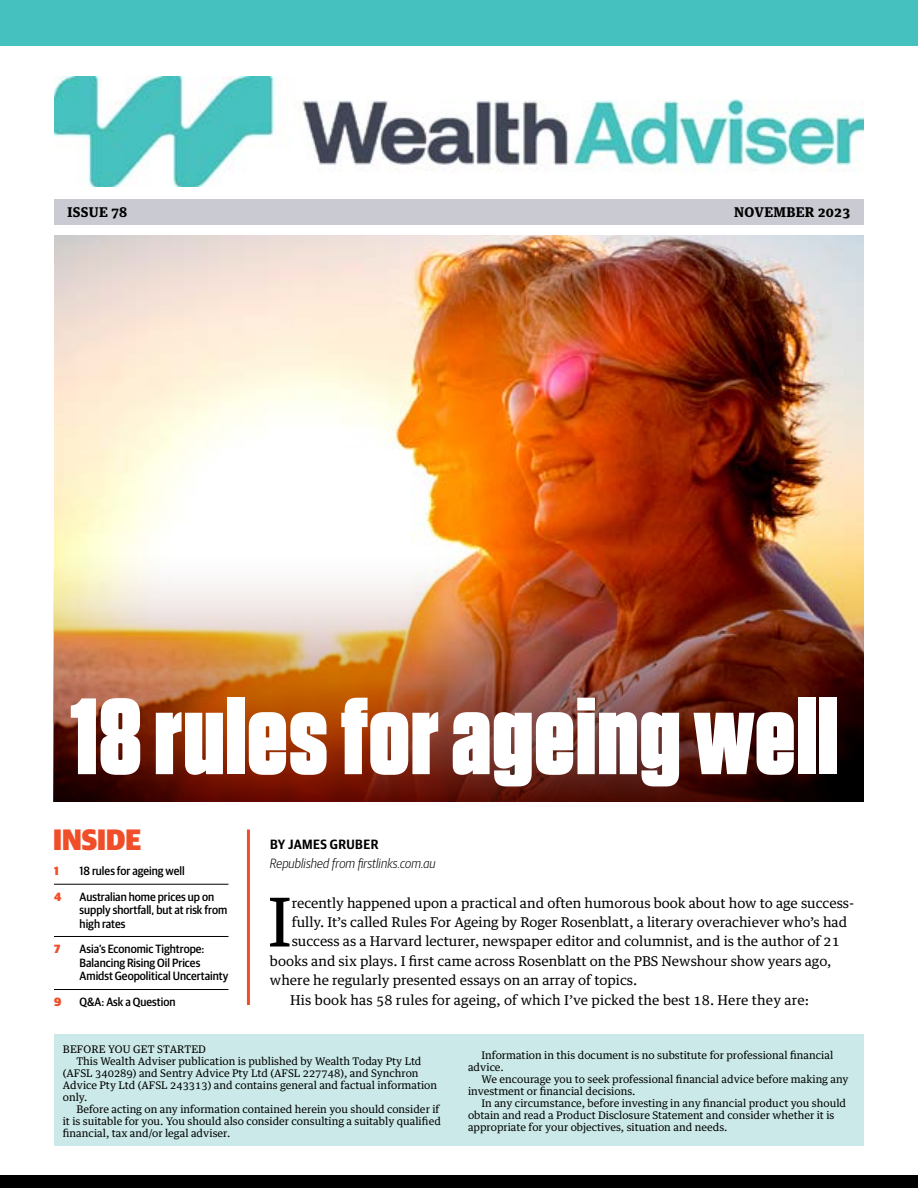
<style>
.page{position:relative;width:918px;height:1188px;background:#fff}
.page>*{position:absolute;margin:0;border:0;box-sizing:border-box;transform-origin:0 0}
.t1{font:900 107.7px "Tungsten";letter-spacing:.015em;color:#fff}
.t2{font:67.65px "Guardian Egyptian Text";color:#000}
.t3{font:900 29.55px "Guardian Sans Narrow";color:#f04e29}
.t4{font:13.5px "Guardian Egyptian Text";color:#000}
.t5{font:italic 300 13.5px "Guardian Sans Narrow";letter-spacing:.01em;color:#000}
.t6{font:700 13.5px "Guardian Egyptian Text";letter-spacing:.025em;color:#000}
.t7{font:600 13.5px "Guardian Sans Narrow";letter-spacing:.035em;color:#000}
.t8{font:500 12px/13.5px "Guardian Sans Narrow";color:#000}
.t9{font:900 12px/25.3px "Guardian Sans Narrow";color:#f04e29}
.t10{font:10.5px/12px "Guardian Egyptian Text";color:#000}
</style>
<div class="page">
<div style="left:54px;top:1035px;width:810px;height:111px;background:#cae9e8"></div>
<img style="left:54px;top:76px;width:810px;height:110px">
<div style="left:54px;top:199px;width:810px;height:26px;background:#cacbd2"></div>
<img style="left:54px;top:236px;width:810px;height:316px">
<img style="left:53px;top:552px;width:811px;height:249px">
<hr style="left:247px;top:830px;width:3px;height:175px;background:#f04e29">
<hr style="left:54px;top:884px;width:174px;height:1px;background:#000">
<hr style="left:54px;top:936px;width:174px;height:1px;background:#000">
<hr style="left:54px;top:989px;width:174px;height:1px;background:#000">
<div style="left:0;top:0;width:918px;height:46px;background:#45c1bf"></div>
<div style="left:0;top:1175px;width:918px;height:13px;background:#000"></div>
<p class="t6" style="left:68px;top:201px;width:61px">ISSUE 78</p>
<p class="t6" style="left:734px;top:201px;width:118px">NOVEMBER 2023</p>
<h1 class="t1" style="left:71px;top:675px;width:769px">18 rules for ageing well</h1>
<h3 class="t3" style="left:53px;top:818px;width:90px">INSIDE</h3>
<p class="t8" style="left:80px;top:858px;width:136px;line-height:25.3px">18 rules for ageing well<br>Australian home prices up on</p>
<p class="t8" style="left:80px;top:903px;width:149px">supply shortfall, but at risk from high rates</p>
<p class="t8" style="left:80px;top:941px;width:150px">Asia’s Economic Tightrope:<br>Balancing Rising Oil Prices<br>Amidst Geopolitical Uncertainty</p>
<p class="t8" style="left:80px;top:994px;width:97px">Q&amp;A: Ask a Question</p>
<p class="t9" style="left:54px;top:858px;width:9px">1<br>4</p>
<p class="t9" style="left:54px;top:935px;width:8px">7</p>
<p class="t9" style="left:54px;top:988px;width:9px">9</p>
<p class="t7" style="left:270px;top:835px;width:110px">BY JAMES GRUBER</p>
<p class="t5" style="left:270px;top:855px;width:167px">Republished from firstlinks.com.au</p>
<h2 class="t2" style="left:268px;top:866px;width:25px">I</h2>
<p class="t4" style="left:292px;top:891px;width:564px">recently happened upon a practical and often humorous book about how to age success-</p>
<p class="t4" style="left:292px;top:911px;width:557px">fully. It’s called Rules For Ageing by Roger Rosenblatt, a literary overachiever who’s had</p>
<p class="t4" style="left:292px;top:930px;width:550px">success as a Harvard lecturer, newspaper editor and columnist, and is the author of 21</p>
<p class="t4" style="left:270px;top:950px;width:563px">books and six plays. I first came across Rosenblatt on the PBS Newshour show years ago,</p>
<p class="t4" style="left:270px;top:969px;width:369px">where he regularly presented essays on an array of topics.</p>
<p class="t4" style="left:290px;top:989px;width:520px">His book has 58 rules for ageing, of which I’ve picked the best 18. Here they are:</p>
<p class="t10" style="left:63px;top:1042px;width:144px">BEFORE YOU GET STARTED</p>
<p class="t10" style="left:76px;top:1054px;width:347px">This Wealth Adviser publication is published by Wealth Today Pty Ltd</p>
<p class="t10" style="left:63px;top:1066px;width:357px">(AFSL 340289) and Sentry Advice Pty Ltd (AFSL 227748), and Synchron</p>
<p class="t10" style="left:63px;top:1078px;width:376px">Advice Pty Ltd (AFSL 243313) and contains general and factual information</p>
<p class="t10" style="left:63px;top:1090px;width:26px">only.</p>
<p class="t10" style="left:76px;top:1102px;width:365px">Before acting on any information contained herein you should consider if</p>
<p class="t10" style="left:63px;top:1114px;width:380px">it is suitable for you. You should also consider consulting a suitably qualified</p>
<p class="t10" style="left:63px;top:1126px;width:169px">financial, tax and/or legal adviser.</p>
<p class="t10" style="left:468px;top:1048px;width:367px;text-indent:14px">Information in this document is no substitute for professional financial advice.</p>
<p class="t10" style="left:468px;top:1072px;width:382px;text-indent:14px">We encourage you to seek professional financial advice before making any investment or financial decisions.</p>
<p class="t10" style="left:468px;top:1096px;width:380px;text-indent:14px">In any circumstance, before investing in any financial product you should obtain and read a Product Disclosure Statement and consider whether it is appropriate for your objectives, situation and needs.</p>
</div>
